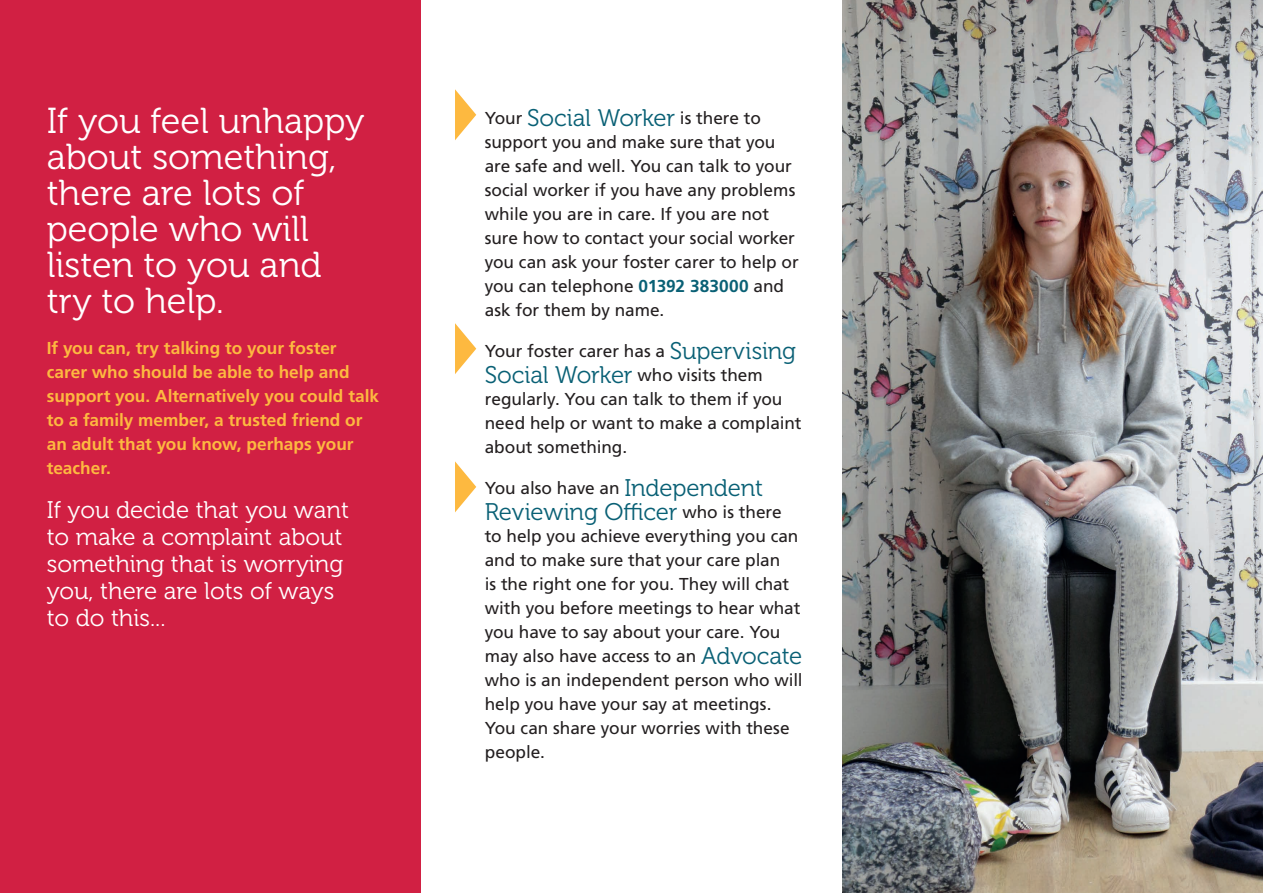
<style>
.page{position:relative;width:1263px;height:893px;background:#fff}
.page>*{position:absolute;margin:0;border:0;box-sizing:border-box;transform-origin:0 0}
.t1{font:36px/36px "Museo 300";color:#fff}
.t2{font:24px/27px "Museo 300";color:#fff}
.t3{font:24px "Museo 300";letter-spacing:-.01em;color:#096075}
.t4{font:17.25px/24px "Frutiger";letter-spacing:-.005em;color:#231f20}
.t5{font:700 17.25px/24px "Frutiger";color:#fdb940}
.s1{font-family:"Museo 300";font-size:24px;color:#096075}
.s2{font-weight:700;color:#096075}
.s3{font-family:"Frutiger";font-size:17.25px;color:#231f20}
</style>
<div class="page">
<div style="left:0;top:0;width:421px;height:893px;background:#d12043"></div>
<img style="left:842px;top:0;width:421px;height:893px">
<svg style="left:455px;top:89px;width:21px;height:51px"></svg>
<svg style="left:455px;top:323px;width:21px;height:51px"></svg>
<svg style="left:455px;top:461px;width:21px;height:51px"></svg>
<h1 class="t1" style="left:47px;top:104px;width:319px">If you feel unhappy about something, there are lots of people who will listen to you and try to help.</h1>
<p class="t5" style="left:47px;top:336px;width:334px">If you can, try talking to your foster carer who should be able to help and support you. Alternatively you could talk to a family member, a trusted friend or an adult that you know, perhaps your teacher.</p>
<h2 class="t2" style="left:47px;top:497px;width:304px">If you decide that you want to make a complaint about something that is worrying you, there are lots of ways to do this...</h2>
<p class="t4" style="left:485px;top:106px;width:316px">Your <span class="s1">Social Worker</span> is there to support you and make sure that you are safe and well. You can talk to your social worker if you have any problems while you are in care. If you are not sure how to contact your social worker you can ask your foster carer to help or you can telephone <span class="s2">01392 383000</span> and ask for them by name.</p>
<p class="t4" style="left:485px;top:339px;width:318px">Your foster carer has a <span class="s1">Supervising<br>Social Worker</span> who visits them regularly. You can talk to them if you need help or want to make a complaint about something.</p>
<p class="t4" style="left:485px;top:476px;width:280px">You also have an <span class="s1">Independent</span></p>
<h2 class="t3" style="left:485px;top:499px;width:298px">Reviewing Officer <span class="s3">who is there</span></h2>
<p class="t4" style="left:485px;top:524px;width:319px">to help you achieve everything you can and to make sure that your care plan<br>is the right one for you. They will chat with you before meetings to hear what you have to say about your care. You may also have access to an <span class="s1">Advocate </span>who is an independent person who will help you have your say at meetings.<br>You can share your worries with these people.</p>
</div>
